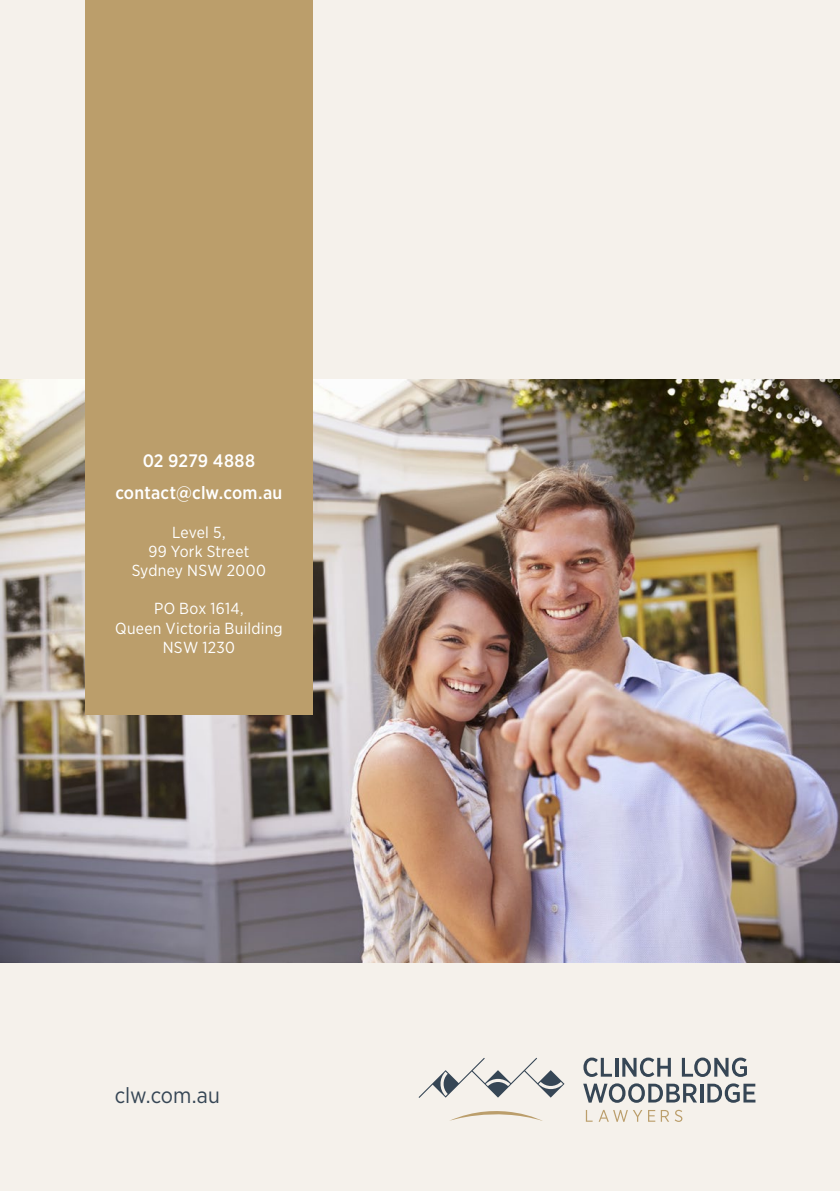
<style>
.page{position:relative;width:840px;height:1191px;background:#fff}
.page>*{position:absolute;margin:0;border:0;box-sizing:border-box;transform-origin:0 0}
.t1{font:22px "Gotham Narrow";letter-spacing:-.005em;color:#364655}
.t2{font:500 18px/32px "Gotham Narrow";letter-spacing:.01em;color:#fff;text-align:center}
.t3{font:16px/19.2px "Gotham Narrow";letter-spacing:.015em;color:#fff;text-align:center}
</style>
<div class="page">
<div style="left:0;top:0;width:839px;height:1191px;background:#f5f1eb"></div>
<img style="left:0;top:380px;width:839px;height:582px">
<div style="left:85px;top:0;width:227px;height:714px;background:#bb9e6b"></div>
<svg style="left:418px;top:1057px;width:146px;height:64px"></svg>
<svg style="left:583px;top:1057px;width:28px;height:20px"></svg>
<hr style="left:614px;top:1057px;width:3px;height:19px;background:#364655">
<svg style="left:622px;top:1057px;width:48px;height:20px"></svg>
<svg style="left:681px;top:1057px;width:65px;height:20px"></svg>
<svg style="left:583px;top:1083px;width:113px;height:19px"></svg>
<hr style="left:699px;top:1083px;width:3px;height:19px;background:#364655">
<svg style="left:707px;top:1083px;width:48px;height:19px"></svg>
<svg style="left:585px;top:1110px;width:7px;height:11px"></svg>
<svg style="left:599px;top:1109px;width:69px;height:12px"></svg>
<svg style="left:674px;top:1109px;width:8px;height:13px"></svg>
<p class="t2" style="left:115px;top:444px;width:168px">02 9279 4888 contact@clw.com.au</p>
<p class="t3" style="left:132px;top:522px;width:135px">Level 5,<br>99 York Street<br>Sydney NSW 2000</p>
<p class="t3" style="left:115px;top:599px;width:169px">PO Box 1614,<br>Queen Victoria Building<br>NSW 1230</p>
<h1 class="t1" style="left:115px;top:1082px;width:107px">clw.com.au</h1>
</div>
